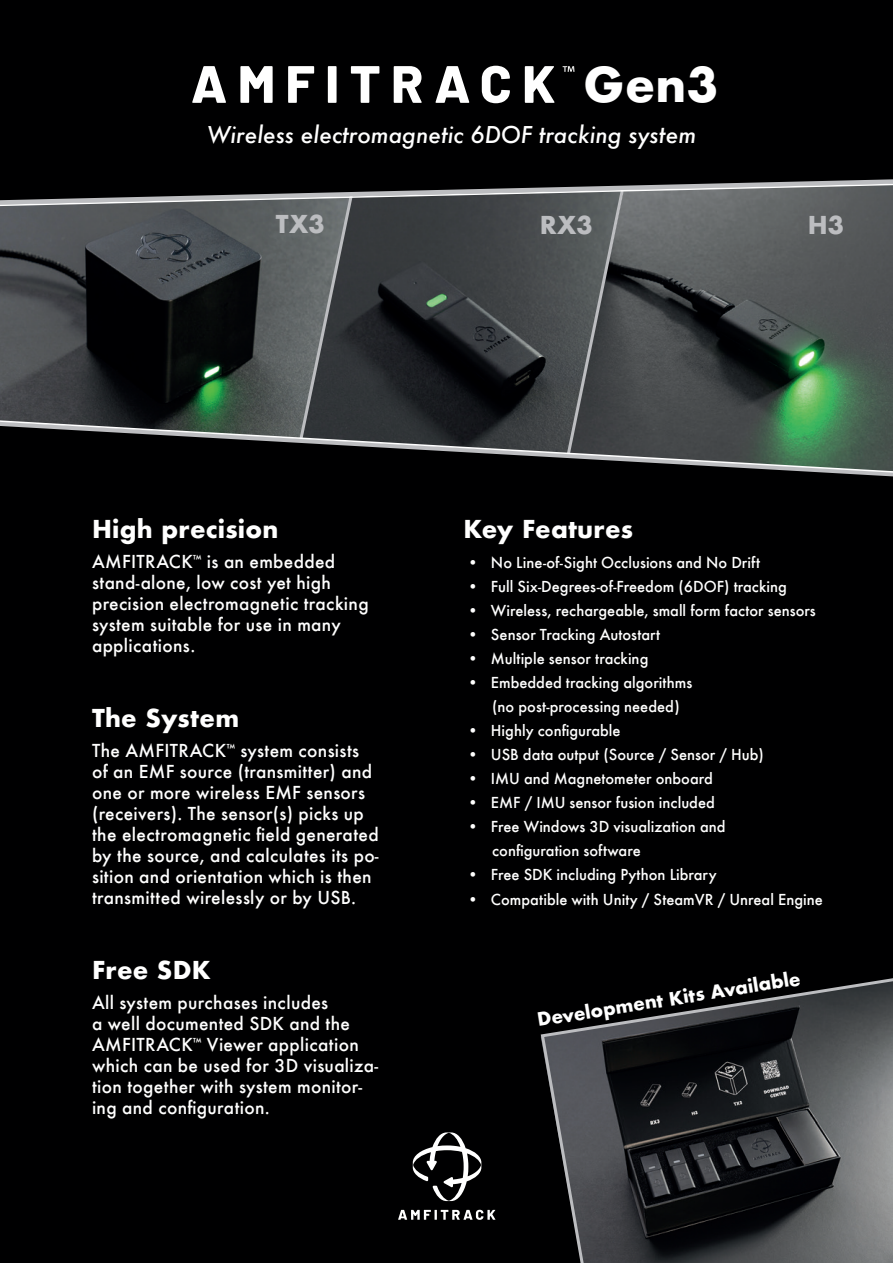
<style>
.page{position:relative;width:893px;height:1263px;background:#000001}
.page>*{position:absolute;margin:0;border:0;box-sizing:border-box;transform-origin:0 0}
.t1{font:700 46.5px "Futura";color:#fff}
.t2{font:700 24px "Futura";letter-spacing:.01em;color:#fff}
.t3{font:700 24px "Futura";letter-spacing:.01em;color:#bcbdc0}
.t4{font:italic 500 22.5px "Futura";color:#fff}
.t5{font:500 19.5px/21px "Futura";letter-spacing:.015em;color:#fff}
.t6{font:700 18px "Futura";color:#fff}
.t7{font:500 16.5px "Futura";color:#fff}
</style>
<div class="page">
<svg style="left:413px;top:1132px;width:68px;height:69px"></svg>
<svg style="left:398px;top:1210px;width:97px;height:10px"></svg>
<svg style="left:192px;top:66px;width:362px;height:37px"></svg>
<svg style="left:563px;top:66px;width:11px;height:6px"></svg>
<svg style="left:0;top:179px;width:893px;height:237px"></svg>
<svg style="left:0;top:416px;width:893px;height:61px"></svg>
<svg style="left:540px;top:978px;width:353px;height:285px"></svg>
<p class="t1" style="left:584px;top:51px;width:136px">Gen3</p>
<p class="t4" style="left:207px;top:119px;width:491px">Wireless electromagnetic 6DOF tracking system</p>
<p class="t3" style="left:276px;top:206px;width:50px">TX3</p>
<p class="t3" style="left:540px;top:207px;width:55px">RX3</p>
<p class="t3" style="left:808px;top:207px;width:38px">H3</p>
<p class="t2" style="left:92px;top:512px;width:188px">High precision</p>
<p class="t5" style="left:92px;top:549px;width:278px">AMFITRACK<sup>™</sup> is an embedded stand-alone, low cost yet high precision electromagnetic tracking system suitable for use in many applications.</p>
<p class="t2" style="left:92px;top:701px;width:149px">The System</p>
<p class="t5" style="left:92px;top:738px;width:288px">The AMFITRACK<sup>™</sup> system consists of an EMF source (transmitter) and one or more wireless EMF sensors (receivers). The sensor(s) picks up the electromagnetic field generated by the source, and calculates its po&shy;sition and orientation which is then transmitted wirelessly or by USB.</p>
<p class="t2" style="left:92px;top:953px;width:120px">Free SDK</p>
<p class="t5" style="left:92px;top:990px;width:238px">All system purchases includes</p>
<p class="t5" style="left:92px;top:1011px;width:260px">a well documented SDK and the</p>
<p class="t5" style="left:92px;top:1032px;width:288px">AMFITRACK<sup>™</sup> Viewer application which can be used for 3D visualiza&shy;tion together with system monitor&shy;ing and configuration.</p>
<p class="t2" style="left:463px;top:511px;width:171px">Key Features</p>
<p class="t7" style="left:467px;top:550px;width:294px">• No Line-of-Sight Occlusions and No Drift</p>
<p class="t7" style="left:467px;top:574px;width:321px">• Full Six-Degrees-of-Freedom (6DOF) tracking</p>
<p class="t7" style="left:467px;top:598px;width:350px">• Wireless, rechargeable, small form factor sensors</p>
<p class="t7" style="left:467px;top:622px;width:194px">• Sensor Tracking Autostart</p>
<p class="t7" style="left:467px;top:646px;width:182px">• Multiple sensor tracking</p>
<p class="t7" style="left:467px;top:670px;width:226px">• Embedded tracking algorithms</p>
<p class="t7" style="left:492px;top:694px;width:189px">(no post-processing needed)</p>
<p class="t7" style="left:467px;top:718px;width:155px">• Highly configurable</p>
<p class="t7" style="left:467px;top:742px;width:298px">• USB data output (Source / Sensor / Hub)</p>
<p class="t7" style="left:467px;top:766px;width:247px">• IMU and Magnetometer onboard</p>
<p class="t7" style="left:467px;top:790px;width:249px">• EMF / IMU sensor fusion included</p>
<p class="t7" style="left:467px;top:814px;width:259px">• Free Windows 3D visualization and</p>
<p class="t7" style="left:492px;top:838px;width:150px">configuration software</p>
<p class="t7" style="left:467px;top:862px;width:251px">• Free SDK including Python Library</p>
<p class="t7" style="left:467px;top:887px;width:357px">• Compatible with Unity / SteamVR / Unreal Engine</p>
<p class="t6" style="left:535px;top:1007px;width:268px;rotate:-9deg">Development Kits Available</p>
</div>
